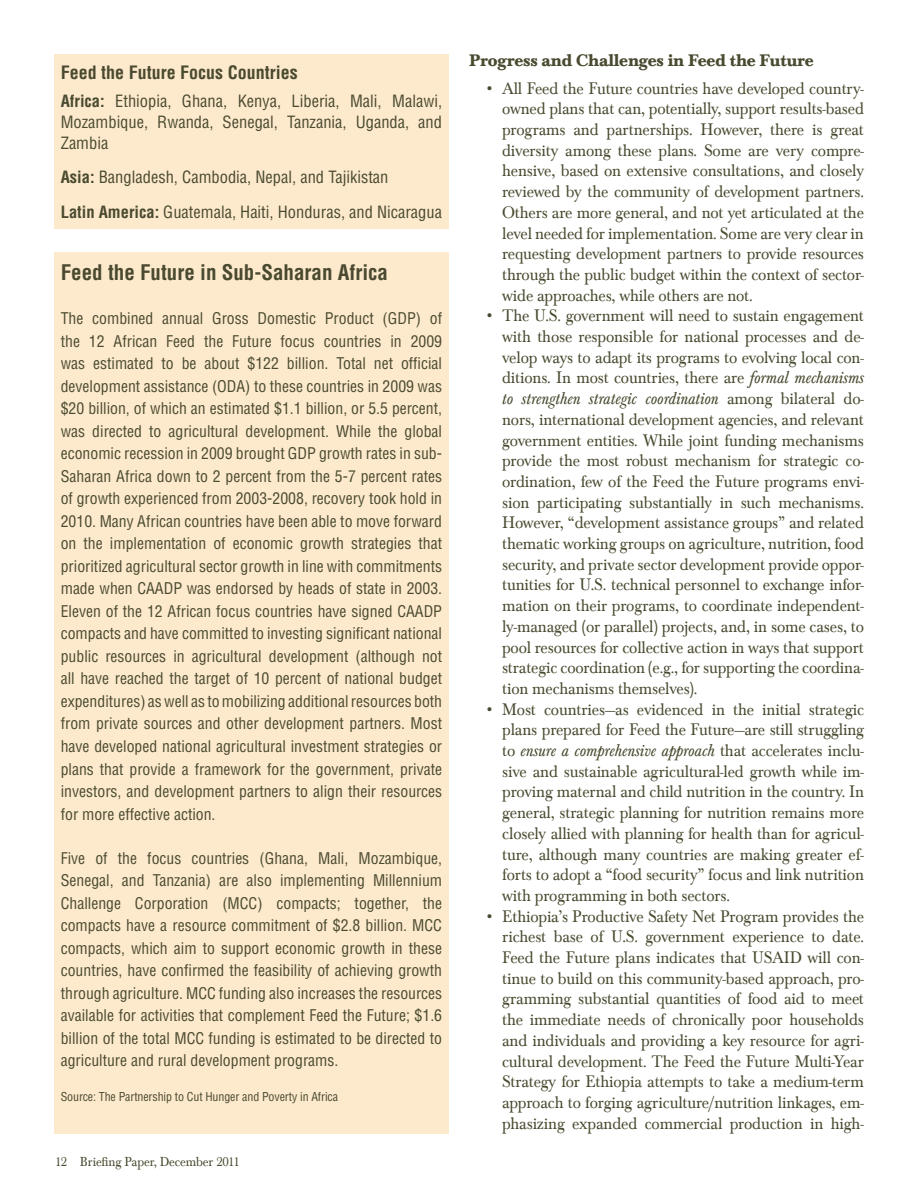
<style>
.page{position:relative;width:918px;height:1188px;background:#fff}
.page>*{position:absolute;margin:0;border:0;box-sizing:border-box;transform-origin:0 0}
.t1{font:700 condensed 21px "Helvetica";color:#4a4a30}
.t2{font:700 condensed 18px "Helvetica";color:#4a4a30}
.t3{font:17.25px/20.7px "Baskerville Com";letter-spacing:-.01em;color:#4a4a30;text-align:justify;scale:.95 1}
.t4{font:700 17.25px "Baskerville Com";letter-spacing:-.01em;color:#4a4a30;scale:.95 1}
.t5{font:condensed 16.5px/21px "Helvetica";color:#4a4a30;text-align:justify}
.t6{font:condensed 15.75px/22.5px "Helvetica";color:#4a4a30;text-align:justify}
.t7{font:13.5px "Baskerville Com";letter-spacing:-.01em;color:#4a4a30;scale:.95 1}
.t8{font:condensed 12px "Helvetica";letter-spacing:-.01em;color:#4a4a30}
.s1{font-weight:700}
.s2{font-style:italic}
</style>
<div class="page">
<div style="left:54px;top:54px;width:395px;height:175px;background:#fdeacd"></div>
<div style="left:54px;top:253px;width:395px;height:881px;background:#fdeacd"></div>
<p class="t2" style="left:61px;top:62px;width:238px">Feed the Future Focus Countries</p>
<p class="t5" style="left:61px;top:90px;width:383px"><span class="s1">Africa:</span> Ethiopia, Ghana, Kenya, Liberia, Mali, Malawi, Mozambique, Rwanda, Senegal, Tanzania, Uganda, and Zambia</p>
<p class="t5" style="left:61px;top:160px;width:383px;line-height:34.5px"><span class="s1">Asia:</span> Bangladesh, Cambodia, Nepal, and Tajikistan<br><span class="s1">Latin America:</span> Guatemala, Haiti, Honduras, and Nicaragua</p>
<p class="t1" style="left:61px;top:260px;width:329px">Feed the Future in Sub-Saharan Africa</p>
<p class="t6" style="left:61px;top:307px;width:383px">The combined annual Gross Domestic Product (GDP) of the 12 African Feed the Future focus countries in 2009 was estimated to be about $122 billion. Total net official development assistance (ODA) to these countries in 2009 was $20 billion, of which an estimated $1.1 billion, or 5.5 percent, was directed to agricultural development. While the global economic recession in 2009 brought GDP growth rates in sub-Saharan Africa down to 2 percent from the 5-7 percent rates of growth experienced from 2003-2008, recovery took hold in 2010. Many African countries have been able to move forward on the implementation of economic growth strategies that prioritized agricultural sector growth in line with commitments made when CAADP was endorsed by heads of state in 2003.<br>Eleven of the 12 African focus countries have signed CAADP compacts and have committed to investing significant national public resources in agricultural development (although not all have reached the target of 10 percent of national budget expenditures) as well as to mobilizing additional resources both from private sources and other development partners. Most have developed national agricultural investment strategies or plans that provide a framework for the government, private investors, and development partners to align their resources for more effective action.</p>
<p class="t6" style="left:61px;top:846px;width:383px">Five of the focus countries (Ghana, Mali, Mozambique, Senegal, and Tanzania) are also implementing Millennium Challenge Corporation (MCC) compacts; together, the compacts have a resource commitment of $2.8 billion. MCC compacts, which aim to support economic growth in these countries, have confirmed the feasibility of achieving growth through agriculture. MCC funding also increases the resources available for activities that complement Feed the Future; $1.6 billion of the total MCC funding is estimated to be directed to agriculture and rural development programs.</p>
<p class="t8" style="left:61px;top:1089px;width:279px">Source: The Partnership to Cut Hunger and Poverty in Africa</p>
<p class="t7" style="left:55px;top:1154px;width:196px">12 Briefing Paper, December 2011</p>
<p class="t4" style="left:469px;top:50px;width:364px">Progress and Challenges in Feed the Future</p>
<p class="t3" style="left:502px;top:78px;width:383px;text-indent:-18px">• All Feed the Future countries have developed country&shy;owned plans that can, potentially, support results-based programs and partnerships. However, there is great diversity among these plans. Some are very compre&shy;hensive, based on extensive consultations, and closely reviewed by the community of development partners.<br>Others are more general, and not yet articulated at the level needed for implementation. Some are very clear in requesting development partners to provide resources through the public budget within the context of sector&shy;wide approaches, while others are not.</p>
<p class="t3" style="left:502px;top:306px;width:383px;text-indent:-18px">• The U.S. government will need to sustain engagement with those responsible for national processes and de&shy;velop ways to adapt its programs to evolving local con&shy;ditions. In most countries, there are <span class="s2">formal mechanisms to strengthen strategic coordination</span> among bilateral do&shy;nors, international development agencies, and relevant government entities. While joint funding mechanisms provide the most robust mechanism for strategic co&shy;ordination, few of the Feed the Future programs envi&shy;sion participating substantially in such mechanisms.<br>However, “development assistance groups” and related thematic working groups on agriculture, nutrition, food security, and private sector development provide oppor&shy;tunities for U.S. technical personnel to exchange infor&shy;mation on their programs, to coordinate independent&shy;ly-managed (or parallel) projects, and, in some cases, to pool resources for collective action in ways that support strategic coordination (e.g., for supporting the coordina&shy;tion mechanisms themselves).</p>
<p class="t3" style="left:502px;top:699px;width:382px;text-indent:-18px">• Most countries—as evidenced in the initial strategic plans prepared for Feed the Future—are still struggling to <span class="s2">ensure a comprehensive approach</span> that accelerates inclu&shy;sive and sustainable agricultural-led growth while im&shy;proving maternal and child nutrition in the country. In general, strategic planning for nutrition remains more closely allied with planning for health than for agricul&shy;ture, although many countries are making greater ef&shy;forts to adopt a “food security” focus and link nutrition with programming in both sectors.</p>
<p class="t3" style="left:502px;top:906px;width:383px;text-indent:-18px">• Ethiopia’s Productive Safety Net Program provides the richest base of U.S. government experience to date.<br>Feed the Future plans indicates that USAID will con&shy;tinue to build on this community-based approach, pro&shy;gramming substantial quantities of food aid to meet the immediate needs of chronically poor households and individuals and providing a key resource for agri&shy;cultural development. The Feed the Future Multi-Year Strategy for Ethiopia attempts to take a medium-term approach to forging agriculture/nutrition linkages, em&shy;phasizing expanded commercial production in high-</p>
</div>
